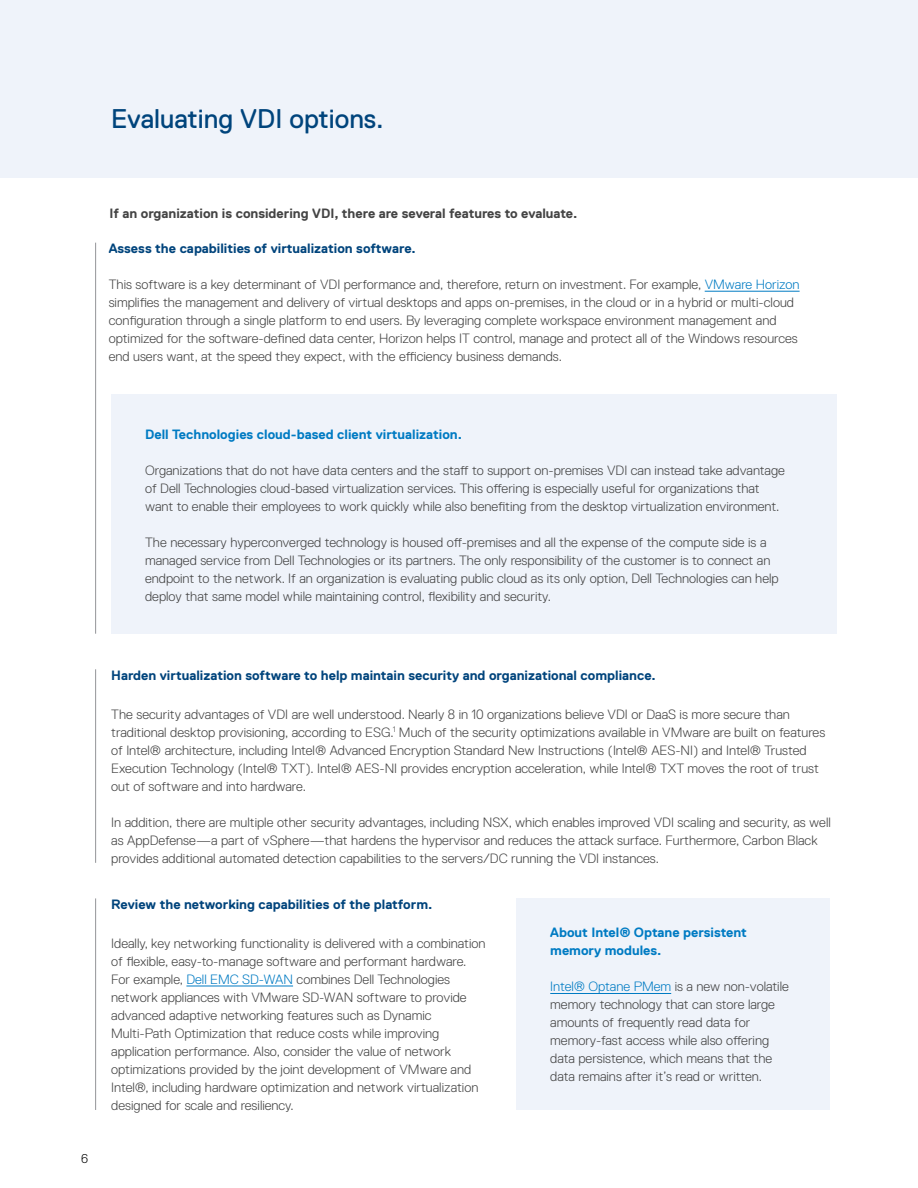
<style>
.page{position:relative;width:918px;height:1188px;background:#fff}
.page>*{position:absolute;margin:0;border:0;box-sizing:border-box;transform-origin:0 0}
.t1{font:27px "Dell Replica";color:#00447c}
.t2{font:300 13.5px/18px "Dell Replica";color:#444}
.t3{font:700 13.5px "Dell Replica";color:#00447c}
.t4{font:700 13.5px/18px "Dell Replica";color:#007bc3}
.t5{font:700 13.5px "Dell Replica";color:#444}
.t6{font:300 12.75px "Dell Replica";color:#000}
.s1{color:#007bc3}
</style>
<div class="page">
<div style="left:0;top:0;width:918px;height:177px;background:#eff3fa"></div>
<hr style="left:705px;top:291px;width:95px;height:1px;background:#007bc3">
<hr style="left:186px;top:986px;width:107px;height:1px;background:#007bc3">
<div style="left:111px;top:394px;width:726px;height:240px;background:#eff3fa"></div>
<div style="left:516px;top:898px;width:314px;height:212px;background:#eff3fa"></div>
<hr style="left:550px;top:993px;width:121px;height:1px;background:#007bc3">
<hr style="left:95px;top:243px;width:1px;height:391px;background:#939598">
<hr style="left:95px;top:669px;width:1px;height:194px;background:#939598">
<hr style="left:95px;top:898px;width:1px;height:212px;background:#939598">
<h1 class="t1" style="left:111px;top:104px;width:274px">Evaluating VDI options.</h1>
<p class="t5" style="left:110px;top:205px;width:469px">If an organization is considering VDI, there are several features to evaluate.</p>
<p class="t3" style="left:109px;top:241px;width:309px">Assess the capabilities of virtualization software.</p>
<p class="t2" style="left:109px;top:276px;width:692px">This software is a key determinant of VDI performance and, therefore, return on investment. For example, <span class="s1">VMware Horizon </span>simplifies the management and delivery of virtual desktops and apps on-premises, in the cloud or in a hybrid or multi-cloud configuration through a single platform to end users. By leveraging complete workspace environment management and optimized for the software-defined data center, Horizon helps IT control, manage and protect all of the Windows resources end users want, at the speed they expect, with the efficiency business demands.</p>
<p class="t4" style="left:145px;top:425px;width:318px">Dell Technologies cloud-based client virtualization.</p>
<p class="t2" style="left:145px;top:461px;width:641px">Organizations that do not have data centers and the staff to support on-premises VDI can instead take advantage of Dell Technologies cloud-based virtualization services. This offering is especially useful for organizations that want to enable their employees to work quickly while also benefiting from the desktop virtualization environment.</p>
<p class="t2" style="left:145px;top:533px;width:635px">The necessary hyperconverged technology is housed off-premises and all the expense of the compute side is a managed service from Dell Technologies or its partners. The only responsibility of the customer is to connect an endpoint to the network. If an organization is evaluating public cloud as its only option, Dell Technologies can help deploy that same model while maintaining control, flexibility and security.</p>
<p class="t6" style="left:81px;top:1152px;width:9px">6</p>
<p class="t3" style="left:111px;top:668px;width:546px">Harden virtualization software to help maintain security and organizational compliance.</p>
<p class="t2" style="left:111px;top:705px;width:716px">The security advantages of VDI are well understood. Nearly 8 in 10 organizations believe VDI or DaaS is more secure than traditional desktop provisioning, according to ESG.<sup>1</sup> Much of the security optimizations available in VMware are built on features of Intel® architecture, including Intel® Advanced Encryption Standard New Instructions (Intel® AES-NI) and Intel® Trusted Execution Technology (Intel® TXT). Intel® AES-NI provides encryption acceleration, while Intel® TXT moves the root of trust out of software and into hardware.</p>
<p class="t2" style="left:111px;top:813px;width:721px">In addition, there are multiple other security advantages, including NSX, which enables improved VDI scaling and security, as well as AppDefense—a part of vSphere—that hardens the hypervisor and reduces the attack surface. Furthermore, Carbon Black provides additional automated detection capabilities to the servers/DC running the VDI instances.</p>
<p class="t3" style="left:111px;top:897px;width:323px">Review the networking capabilities of the platform.</p>
<p class="t2" style="left:111px;top:934px;width:376px">Ideally, key networking functionality is delivered with a combination of flexible, easy-to-manage software and performant hardware.<br>For example, <span class="s1">Dell EMC SD-WAN</span> combines Dell Technologies network appliances with VMware SD-WAN software to provide advanced adaptive networking features such as Dynamic Multi-Path Optimization that reduce costs while improving application performance. Also, consider the value of network optimizations provided by the joint development of VMware and Intel®, including hardware optimization and network virtualization designed for scale and resiliency.</p>
<p class="t4" style="left:550px;top:924px;width:198px">About Intel® Optane persistent memory modules.</p>
<p class="t2" style="left:550px;top:978px;width:240px"><span class="s1">Intel® Optane PMem</span> is a new non-volatile memory technology that can store large amounts of frequently read data for memory-fast access while also offering data persistence, which means that the data remains after it’s read or written.</p>
</div>
